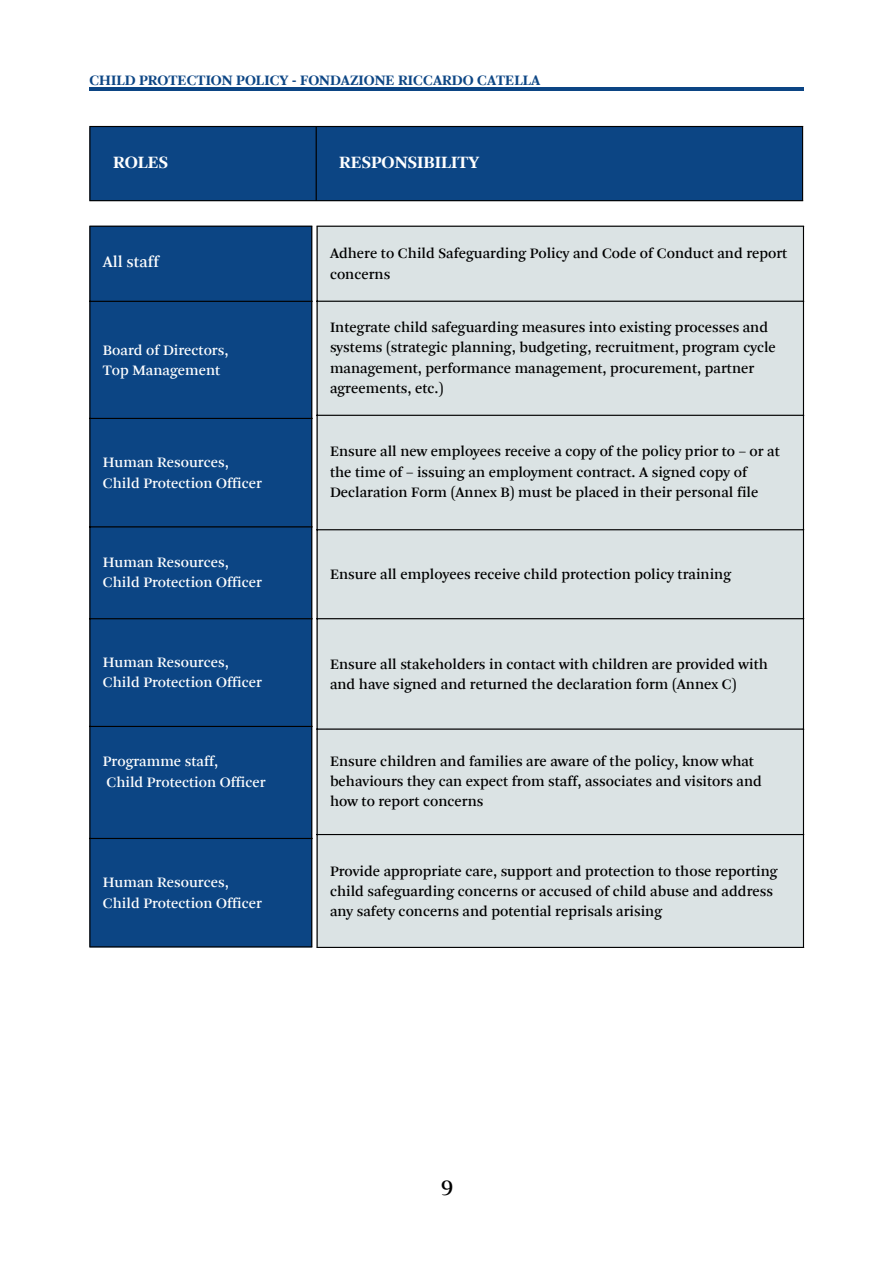
<style>
.page{position:relative;width:894px;height:1264px;background:#fff}
.page>*{position:absolute;margin:0;border:0;box-sizing:border-box;transform-origin:0 0}
.t1{font:24px "Copyright TYPE BY";color:#000}
.t2{font:18px "Copyright TYPE BY";color:#fff}
.t3{font:16.5px "Copyright TYPE BY";color:#fff}
.t4{font:15px/20.2px "Copyright TYPE BY";color:#000}
.t5{font:15px/20.2px "Copyright TYPE BY";color:#fff}
.t6{font:15px "Copyright TYPE BY";color:#0c4584}
</style>
<div class="page">
<hr style="left:89px;top:88px;width:715px;height:3px;background:#0c4584">
<div style="left:90px;top:227px;width:221px;height:719px;background:#0c4584"></div>
<hr style="left:89px;top:227px;width:1px;height:719px;background:#000">
<hr style="left:311px;top:227px;width:1px;height:719px;background:#000">
<hr style="left:89px;top:226px;width:223px;height:1px;background:#000">
<hr style="left:89px;top:301px;width:223px;height:1px;background:#000">
<hr style="left:89px;top:418px;width:223px;height:1px;background:#000">
<hr style="left:89px;top:526px;width:223px;height:1px;background:#000">
<hr style="left:89px;top:618px;width:223px;height:1px;background:#000">
<hr style="left:89px;top:726px;width:223px;height:1px;background:#000">
<hr style="left:89px;top:837px;width:223px;height:2px;background:#000">
<hr style="left:89px;top:946px;width:223px;height:1px;background:#000">
<div style="left:90px;top:127px;width:711px;height:73px;background:#0c4584"></div>
<hr style="left:89px;top:127px;width:1px;height:73px;background:#000">
<hr style="left:315px;top:127px;width:1px;height:73px;background:#000">
<hr style="left:801px;top:127px;width:1px;height:73px;background:#000">
<hr style="left:89px;top:126px;width:713px;height:1px;background:#000">
<hr style="left:89px;top:200px;width:713px;height:1px;background:#000">
<div style="left:317px;top:227px;width:485px;height:719px;background:#dbe3e4"></div>
<hr style="left:316px;top:227px;width:1px;height:719px;background:#000">
<hr style="left:802px;top:227px;width:1px;height:719px;background:#000">
<hr style="left:316px;top:226px;width:487px;height:1px;background:#000">
<hr style="left:316px;top:300px;width:487px;height:2px;background:#000">
<hr style="left:316px;top:415px;width:487px;height:1px;background:#000">
<hr style="left:316px;top:529px;width:487px;height:1px;background:#000">
<hr style="left:316px;top:618px;width:487px;height:1px;background:#000">
<hr style="left:316px;top:728px;width:487px;height:1px;background:#000">
<hr style="left:316px;top:834px;width:487px;height:1px;background:#000">
<hr style="left:316px;top:946px;width:487px;height:2px;background:#000">
<p class="t6" style="left:89px;top:71px;width:452px">CHILD PROTECTION POLICY - FONDAZIONE RICCARDO CATELLA</p>
<p class="t2" style="left:113px;top:150px;width:57px">ROLES</p>
<p class="t2" style="left:339px;top:150px;width:141px">RESPONSIBILITY</p>
<p class="t3" style="left:103px;top:251px;width:57px">All staff</p>
<p class="t5" style="left:103px;top:340px;width:127px">Board of Directors,<br>Top Management</p>
<p class="t5" style="left:103px;top:452px;width:160px">Human Resources,<br>Child Protection Officer</p>
<p class="t5" style="left:103px;top:552px;width:160px">Human Resources,<br>Child Protection Officer</p>
<p class="t5" style="left:103px;top:652px;width:160px">Human Resources,<br>Child Protection Officer</p>
<p class="t5" style="left:103px;top:751px;width:164px">Programme staff,<br>Child Protection Officer</p>
<p class="t5" style="left:103px;top:872px;width:160px">Human Resources,<br>Child Protection Officer</p>
<p class="t4" style="left:330px;top:243px;width:459px">Adhere to Child Safeguarding Policy and Code of Conduct and report concerns</p>
<p class="t4" style="left:330px;top:317px;width:447px">Integrate child safeguarding measures into existing processes and systems (strategic planning, budgeting, recruitment, program cycle management, performance management, procurement, partner agreements, etc.)</p>
<p class="t4" style="left:330px;top:441px;width:451px">Ensure all new employees receive a copy of the policy prior to – or at the time of – issuing an employment contract. A signed copy of<br>Declaration Form (Annex B) must be placed in their personal file</p>
<p class="t4" style="left:330px;top:564px;width:402px">Ensure all employees receive child protection policy training</p>
<p class="t4" style="left:330px;top:654px;width:439px">Ensure all stakeholders in contact with children are provided with and have signed and returned the declaration form (Annex C)</p>
<p class="t4" style="left:330px;top:751px;width:433px">Ensure children and families are aware of the policy, know what behaviours they can expect from staff, associates and visitors and how to report concerns</p>
<p class="t4" style="left:330px;top:860px;width:449px">Provide appropriate care, support and protection to those reporting child safeguarding concerns or accused of child abuse and address any safety concerns and potential reprisals arising</p>
<h1 class="t1" style="left:441px;top:1172px;width:14px">9</h1>
</div>
